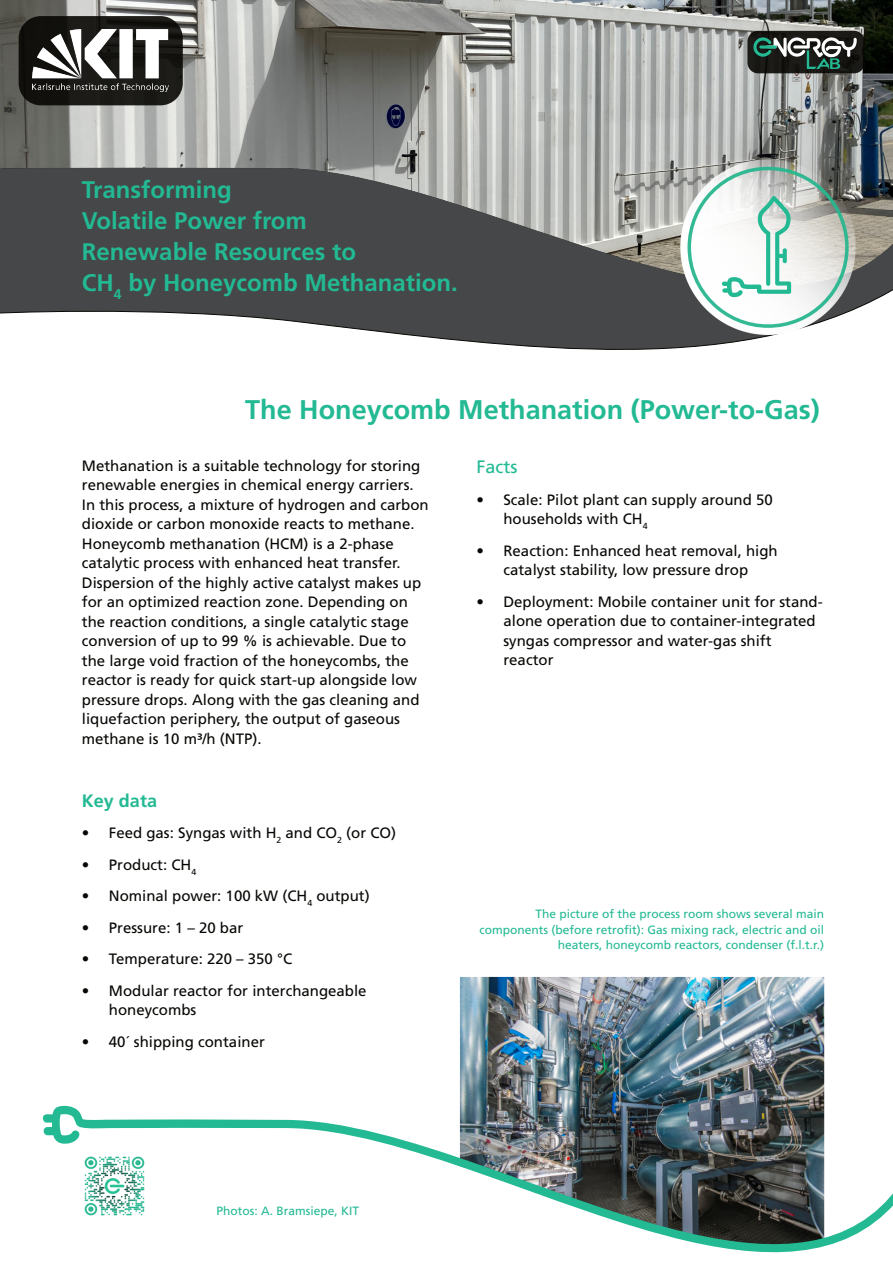
<style>
.page{position:relative;width:893px;height:1263px;background:#fff}
.page>*{position:absolute;margin:0;border:0;box-sizing:border-box;transform-origin:0 0}
.t1{font:700 27px "Frutiger LT Std";color:#22b993}
.t2{font:700 24px/31px "Frutiger LT Std";color:#22b993}
.t3{font:700 18px "Frutiger LT Std";color:#22b993}
.t4{font:18px "Frutiger LT Std";color:#22b993}
.t5{font:15px/19.5px "Frutiger LT Std";color:#080704}
.t6{font:12px/15.6px "Frutiger LT Std";color:#22b993;text-align:right}
</style>
<div class="page">
<img style="left:460px;top:977px;width:364px;height:129px">
<svg style="left:0;top:285px;width:893px;height:65px;fill:#464748"></svg>
<img style="left:0;top:0;width:893px;height:285px">
<img style="left:680px;top:159px;width:176px;height:176px">
<svg style="left:687px;top:167px;width:162px;height:161px"></svg>
<svg style="left:42px;top:1106px;width:851px;height:147px"></svg>
<img style="left:82px;top:1153px;width:65px;height:65px">
<div style="left:747px;top:31px;width:118px;height:42px;background:#080704;border-radius:11px;opacity:.9"></div>
<svg style="left:753px;top:37px;width:104px;height:32px"></svg>
<div style="left:19px;top:16px;width:164px;height:89px;background:#181714;border-radius:22px"></div>
<img style="left:32px;top:30px;width:136px;height:61px">
<h2 class="t2" style="left:82px;top:177px;width:377px">Transforming<br>Volatile Power from<br>Renewable Resources to<br>CH<sub>4</sub> by Honeycomb Methanation.</h2>
<h1 class="t1" style="left:245px;top:398px;width:576px">The Honeycomb Methanation (Power-to-Gas)</h1>
<p class="t5" style="left:82px;top:457px;width:348px">Methanation is a suitable technology for storing renewable energies in chemical energy carriers.<br>In this process, a mixture of hydrogen and carbon dioxide or carbon monoxide reacts to methane.<br>Honeycomb methanation (HCM) is a 2-phase catalytic process with enhanced heat transfer.<br>Dispersion of the highly active catalyst makes up for an optimized reaction zone. Depending on the reaction conditions, a single catalytic stage conversion of up to 99 % is achievable. Due to the large void fraction of the honeycombs, the reactor is ready for quick start-up alongside low pressure drops. Along with the gas cleaning and liquefaction periphery, the output of gaseous methane is 10 m³/h (NTP).</p>
<p class="t4" style="left:476px;top:460px;width:43px">Facts</p>
<p class="t5" style="left:503px;top:491px;width:271px;text-indent:-27px">• Scale: Pilot plant can supply around 50 households with CH<sub>4</sub></p>
<p class="t5" style="left:476px;top:542px;width:303px;text-align:center">• Reaction: Enhanced heat removal, high catalyst stability, low pressure drop</p>
<p class="t5" style="left:503px;top:593px;width:321px;text-indent:-27px">• Deployment: Mobile container unit for stand&shy;alone operation due to container-integrated syngas compressor and water-gas shift reactor</p>
<p class="t3" style="left:82px;top:793px;width:77px">Key data</p>
<p class="t5" style="left:82px;top:825px;width:316px">• Feed gas: Syngas with H<sub>2</sub> and CO<sub>2</sub> (or CO)</p>
<p class="t5" style="left:82px;top:856px;width:116px">• Product: CH<sub>4</sub></p>
<p class="t5" style="left:82px;top:888px;width:289px">• Nominal power: 100 kW (CH<sub>4</sub> output)</p>
<p class="t5" style="left:82px;top:919px;width:163px">• Pressure: 1 – 20 bar</p>
<p class="t5" style="left:82px;top:951px;width:212px">• Temperature: 220 – 350 °C</p>
<p class="t5" style="left:109px;top:982px;width:259px;text-indent:-27px">• Modular reactor for interchangeable honeycombs</p>
<p class="t5" style="left:82px;top:1033px;width:184px">• 40´ shipping container</p>
<p class="t6" style="left:216px;top:1204px;width:144px">Photos: A. Bramsiepe, KIT</p>
<p class="t6" style="left:479px;top:907px;width:346px">The picture of the process room shows several main components (before retrofit): Gas mixing rack, electric and oil heaters, honeycomb reactors, condenser (f.l.t.r.)</p>
</div>
